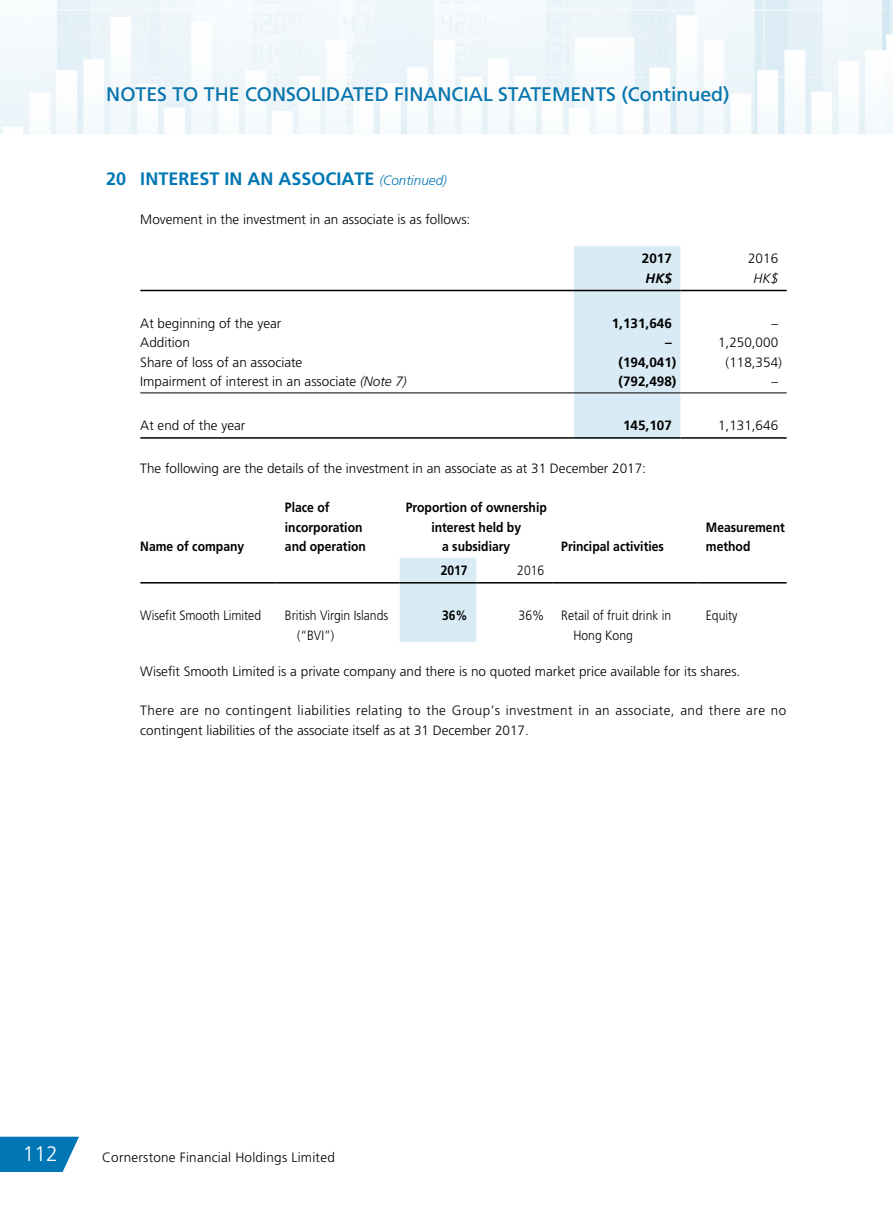
<style>
.page{position:relative;width:893px;height:1212px;background:#fff}
.page>*{position:absolute;margin:0;border:0;box-sizing:border-box;transform-origin:0 0}
.t1{font:300 21px "Frutiger LT Std";color:#fff}
.t2{font:19.5px "Frutiger LT Std";color:#0077b4}
.t3{font:700 18px "Frutiger LT Std";color:#0077b4}
.t4{font:300 13.5px "Frutiger LT Std";color:#000}
.t5{font:300 13.5px/19.5px "Frutiger LT Std";letter-spacing:.03em;color:#000}
.t6{font:700 13.5px/19.5px "Frutiger LT Std";color:#000;scale:.9 1}
.t7{font:300 13.5px/19.5px "Frutiger LT Std";color:#000;scale:.9 1}
.t8{font:700 13.5px "Frutiger LT Std";color:#000}
.t9{font:italic 700 13.5px "Frutiger LT Std";color:#000}
.t10{font:italic 300 13.5px "Frutiger LT Std";color:#000}
.s1{color:#b5b6b6}
.s2{font-weight:300;font-style:italic;font-size:13.5px}
.s3{font-style:italic}
</style>
<div class="page">
<svg style="left:0;top:1137px;width:79px;height:35px;background:#1a85bb"></svg>
<img style="left:0;top:0;width:893px;height:134px">
<div style="left:574px;top:246px;width:106px;height:191px;background:#d9ebf4"></div>
<hr style="left:140px;top:290px;width:434px;height:1px;background:#000">
<hr style="left:574px;top:290px;width:106px;height:1px;background:#000">
<hr style="left:680px;top:290px;width:107px;height:1px;background:#000">
<hr style="left:140px;top:392px;width:434px;height:1px;background:#000">
<hr style="left:574px;top:392px;width:106px;height:1px;background:#000">
<hr style="left:680px;top:392px;width:107px;height:1px;background:#000">
<hr style="left:140px;top:437px;width:434px;height:2px;background:#000">
<hr style="left:574px;top:437px;width:106px;height:2px;background:#000">
<hr style="left:680px;top:437px;width:107px;height:2px;background:#000">
<div style="left:400px;top:558px;width:76px;height:84px;background:#d9ebf4"></div>
<hr style="left:140px;top:582px;width:136px;height:1px;background:#000">
<hr style="left:276px;top:582px;width:124px;height:1px;background:#000">
<hr style="left:400px;top:582px;width:76px;height:1px;background:#000">
<hr style="left:476px;top:582px;width:77px;height:1px;background:#000">
<hr style="left:553px;top:582px;width:144px;height:1px;background:#000">
<hr style="left:697px;top:582px;width:90px;height:1px;background:#000">
<h2 class="t2" style="left:106px;top:83px;width:625px">N OTES TO TH E CONSOLID<span class="s1">ATE</span>D FI <span class="s1">NAN</span>CI<span class="s1">AL</span> STATEMENTS (<span class="s1">CONTINUED)</span></h2>
<h3 class="t3" style="left:106px;top:168px;width:342px">20 INTEREST IN AN ASSOCIATE <span class="s2">(Continued)</span></h3>
<p class="t4" style="left:140px;top:212px;width:332px">Movement in the investment in an associate is as follows:</p>
<p class="t8" style="left:642px;top:250px;width:32px">2017</p>
<p class="t4" style="left:748px;top:251px;width:32px">2016</p>
<p class="t9" style="left:646px;top:270px;width:28px">HK$</p>
<p class="t10" style="left:753px;top:270px;width:26px">HK$</p>
<p class="t4" style="left:140px;top:316px;width:143px">At beginning of the year</p>
<p class="t8" style="left:612px;top:315px;width:62px">1,131,646</p>
<p class="t4" style="left:771px;top:316px;width:8px">–</p>
<p class="t4" style="left:140px;top:335px;width:51px">Addition</p>
<p class="t8" style="left:665px;top:335px;width:8px">–</p>
<p class="t4" style="left:718px;top:335px;width:62px">1,250,000</p>
<p class="t4" style="left:140px;top:355px;width:164px">Share of loss of an associate</p>
<p class="t8" style="left:619px;top:354px;width:59px">(194,041)</p>
<p class="t4" style="left:726px;top:355px;width:58px">(118,354)</p>
<p class="t4" style="left:140px;top:374px;width:268px">Impairment of interest in an associate <span class="s3">(Note 7)</span></p>
<p class="t8" style="left:619px;top:374px;width:59px">(792,498)</p>
<p class="t4" style="left:771px;top:374px;width:8px">–</p>
<p class="t4" style="left:140px;top:418px;width:107px">At end of the year</p>
<p class="t8" style="left:623px;top:417px;width:50px">145,107</p>
<p class="t4" style="left:718px;top:418px;width:62px">1,131,646</p>
<p class="t4" style="left:140px;top:461px;width:507px">The following are the details of the investment in an associate as at 31 December 2017:</p>
<p class="t6" style="left:140px;top:537px;width:117px">Name of company</p>
<p class="t6" style="left:285px;top:498px;width:92px">Place of incorporation and operation</p>
<p class="t6" style="left:406px;top:498px;width:158px;text-align:center">Proportion of ownership interest held by<br>a subsidiary</p>
<p class="t6" style="left:441px;top:560px;width:32px">2017</p>
<p class="t7" style="left:517px;top:561px;width:32px">2016</p>
<p class="t6" style="left:561px;top:537px;width:116px">Principal activities</p>
<p class="t6" style="left:706px;top:517px;width:89px">Measurement method</p>
<p class="t7" style="left:140px;top:606px;width:136px">Wisefit Smooth Limited</p>
<p class="t7" style="left:297px;top:606px;width:103px;text-indent:-12px">British Virgin Islands (“BVI”)</p>
<p class="t6" style="left:442px;top:606px;width:30px">36%</p>
<p class="t7" style="left:519px;top:606px;width:30px">36%</p>
<p class="t7" style="left:573px;top:606px;width:110px;text-indent:-12px">Retail of fruit drink in<br>Hong Kong</p>
<p class="t7" style="left:706px;top:606px;width:37px">Equity</p>
<p class="t4" style="left:140px;top:664px;width:602px">Wisefit Smooth Limited is a private company and there is no quoted market price available for its shares.</p>
<p class="t5" style="left:140px;top:701px;width:647px">There are no contingent liabilities relating to the Group’s investment in an associate, and there are no contingent liabilities of the associate itself as at 31 December 2017.</p>
<h1 class="t1" style="left:23px;top:1142px;width:37px">112</h1>
<p class="t4" style="left:102px;top:1149px;width:234px">Cornerstone Financial Holdings Limited</p>
</div>
